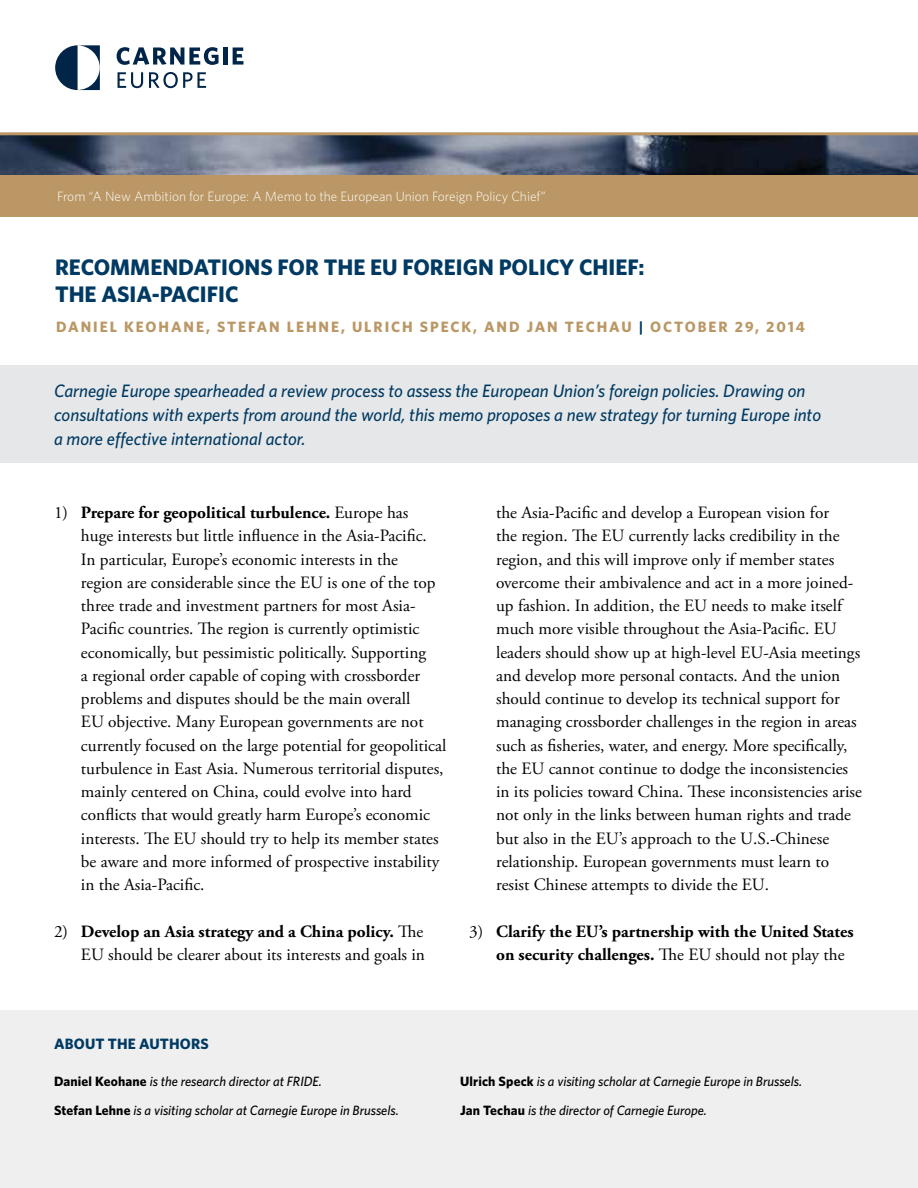
<style>
.page{position:relative;width:918px;height:1188px;background:#fff}
.page>*{position:absolute;margin:0;border:0;box-sizing:border-box;transform-origin:0 0}
.t1{font:700 22.5px/27px "Whitney";color:#003a63}
.t2{font:italic 500 18px/24px "Whitney";color:#003a63}
.t3{font:17.25px/23.2px "Adobe Garamond Pro";color:#000}
.t4{font:700 17.25px/23.2px "Adobe Garamond Pro";color:#000}
.t5{font:700 15px "Whitney";letter-spacing:.13em;color:#ba9765}
.t6{font:700 15px "Whitney";letter-spacing:.01em;color:#003a63}
.t7{font:italic 500 13.5px/28.5px "Whitney";color:#000}
.t8{font:300 13.5px "Whitney";color:#fff}
.s1{color:#003a63}
.s2{font-weight:700}
.s3{font-weight:400}
.s4{font-weight:700;font-style:normal}
</style>
<div class="page">
<div style="left:0;top:365px;width:918px;height:97px;background:#e6e7e8"></div>
<div style="left:0;top:1011px;width:918px;height:177px;background:#efeff0"></div>
<svg style="left:117px;top:47px;width:102px;height:18px"></svg>
<div style="left:223px;top:47px;width:5px;height:18px;background:#002548"></div>
<svg style="left:233px;top:47px;width:10px;height:18px"></svg>
<svg style="left:118px;top:72px;width:25px;height:16px"></svg>
<svg style="left:149px;top:72px;width:57px;height:16px"></svg>
<svg style="left:55px;top:45px;width:45px;height:45px"></svg>
<img style="left:0;top:135px;width:918px;height:41px">
<div style="left:0;top:176px;width:918px;height:41px;background:#ba9764"></div>
<hr style="left:0;top:132px;width:918px;height:3px;background:#ba9765">
<p class="t8" style="left:57px;top:188px;width:490px">From “A New Ambition for Europe: A Memo to the European Union Foreign Policy Chief”</p>
<h1 class="t1" style="left:55px;top:253px;width:591px">RECOMMENDATIONS FOR THE EU FOREIGN POLICY CHIEF:<br>THE ASIA-PACIFIC</h1>
<p class="t5" style="left:56px;top:316px;width:750px">DANIEL KEOHANE, STEFAN LEHNE, ULRICH SPECK, AND JAN TECHAU <span class="s1">|</span> OCTOBER 29, 2014</p>
<p class="t2" style="left:54px;top:378px;width:769px">Carnegie Europe spearheaded a review process to assess the European Union’s foreign policies. Drawing on consultations with experts from around the world, this memo proposes a new strategy for turning Europe into a more effective international actor.</p>
<p class="t3" style="left:81px;top:502px;width:367px;text-indent:-27px">1) <span class="s2">Prepare for geopolitical turbulence.</span> Europe has<br>huge interests but little influence in the Asia-Pacific.<br>In particular, Europe’s economic interests in the<br>region are considerable since the EU is one of the top three trade and investment partners for most Asia-Pacific countries. The region is currently optimistic economically, but pessimistic politically. Supporting<br>a regional order capable of coping with crossborder problems and disputes should be the main overall<br>EU objective. Many European governments are not currently focused on the large potential for geopolitical turbulence in East Asia. Numerous territorial disputes, mainly centered on China, could evolve into hard conflicts that would greatly harm Europe’s economic interests. The EU should try to help its member states be aware and more informed of prospective instability in the Asia-Pacific.</p>
<p class="t3" style="left:54px;top:920px;width:373px;text-align:right">2) <span class="s2">Develop an Asia strategy and a China policy.</span> The<br>EU should be clearer about its interests and goals in</p>
<p class="t3" style="left:496px;top:502px;width:367px">the Asia-Pacific and develop a European vision for<br>the region. The EU currently lacks credibility in the region, and this will improve only if member states overcome their ambivalence and act in a more joined&shy;up fashion. In addition, the EU needs to make itself much more visible throughout the Asia-Pacific. EU leaders should show up at high-level EU-Asia meetings and develop more personal contacts. And the union should continue to develop its technical support for managing crossborder challenges in the region in areas such as fisheries, water, and energy. More specifically, the EU cannot continue to dodge the inconsistencies in its policies toward China. These inconsistencies arise not only in the links between human rights and trade but also in the EU’s approach to the U.S.-Chinese relationship. European governments must learn to resist Chinese attempts to divide the EU.</p>
<p class="t4" style="left:496px;top:920px;width:359px;text-indent:-27px"><span class="s3">3)</span> Clarify the EU’s partnership with the United States on security challenges. <span class="s3">The EU should not play the</span></p>
<p class="t6" style="left:54px;top:1033px;width:156px">ABOUT THE AUTHORS</p>
<p class="t7" style="left:54px;top:1067px;width:346px"><span class="s4">Daniel Keohane</span> is the research director at FRIDE.<br><span class="s4">Stefan Lehne</span> is a visiting scholar at Carnegie Europe in Brussels.</p>
<p class="t7" style="left:460px;top:1067px;width:344px"><span class="s4">Ulrich Speck</span> is a visiting scholar at Carnegie Europe in Brussels.<br><span class="s4">Jan Techau</span> is the director of Carnegie Europe.</p>
</div>
